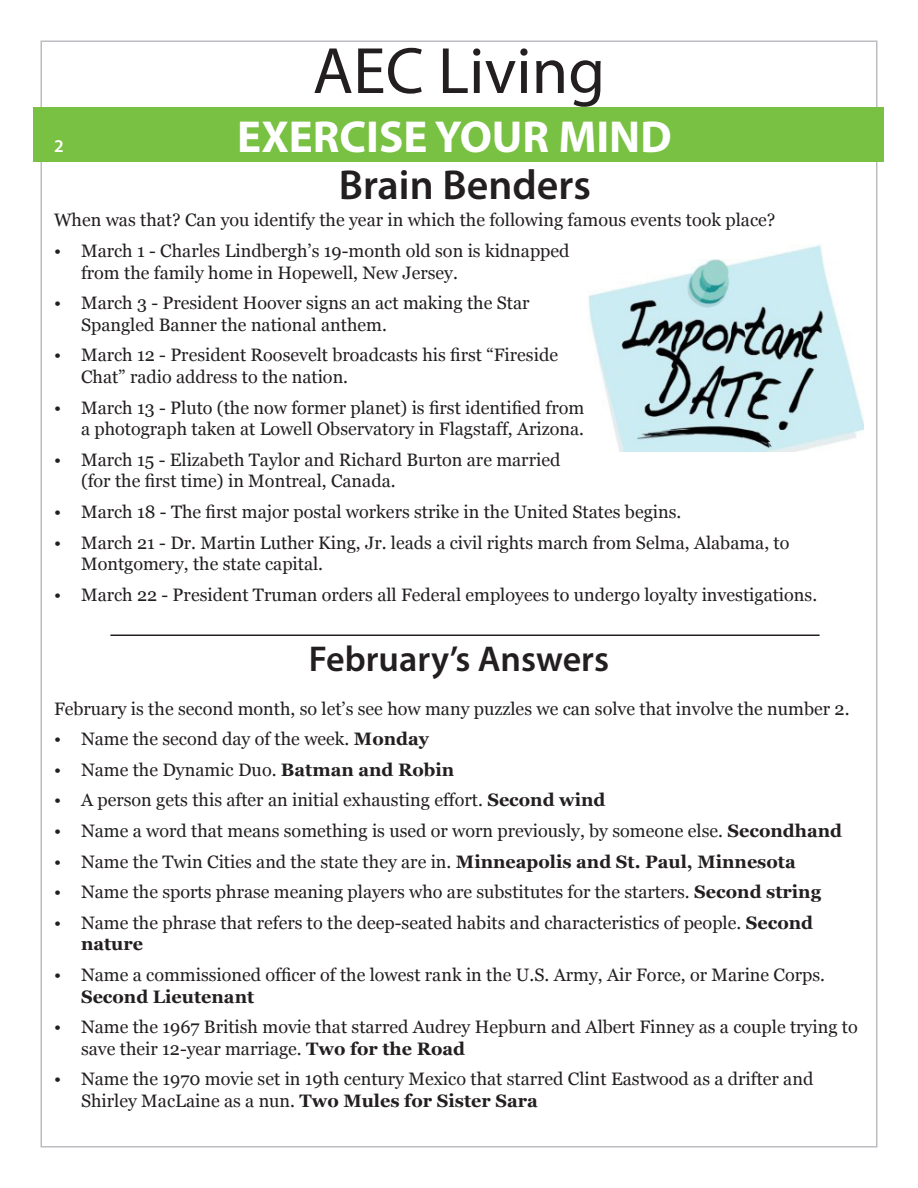
<style>
.page{position:relative;width:918px;height:1188px;background:#fff}
.page>*{position:absolute;margin:0;border:0;box-sizing:border-box;transform-origin:0 0}
.t1{font:66px "Myriad Pro";color:#231f20}
.t2{font:700 45px "Myriad Pro";color:#fff}
.t3{font:600 42px "Myriad Pro";color:#231f20}
.t4{font:600 36px "Myriad Pro";color:#231f20}
.t5{font:18px/21.6px "Georgia";color:#231f20}
.t6{font:600 18px "Myriad Pro";color:#fff}
.s1{font-weight:700}
</style>
<div class="page">
<div style="left:34px;top:108px;width:850px;height:54px;background:#79c142"></div>
<hr style="left:110px;top:634px;width:710px;height:2px;background:#231f20">
<img style="left:588px;top:244px;width:276px;height:208px">
<p class="t1" style="left:313px;top:30px;width:294px">AEC Living</p>
<p class="t2" style="left:237px;top:107px;width:436px">EXERCISE YOUR MIND</p>
<p class="t3" style="left:339px;top:158px;width:254px">Brain Benders</p>
<p class="t5" style="left:54px;top:210px;width:723px">When was that? Can you identify the year in which the following famous events took place?</p>
<p class="t5" style="left:81px;top:240px;width:490px;text-indent:-27px">• March 1 - Charles Lindbergh’s 19-month old son is kidnapped from the family home in Hopewell, New Jersey.</p>
<p class="t5" style="left:81px;top:293px;width:450px;text-indent:-27px">• March 3 - President Hoover signs an act making the Star<br>Spangled Banner the national anthem.</p>
<p class="t5" style="left:81px;top:345px;width:479px;text-indent:-27px">• March 12 - President Roosevelt broadcasts his first “Fireside<br>Chat” radio address to the nation.</p>
<p class="t5" style="left:54px;top:397px;width:532px;text-align:right">• March 13 - Pluto (the now former planet) is first identified from a photograph taken at Lowell Observatory in Flagstaff, Arizona.</p>
<p class="t5" style="left:81px;top:449px;width:481px;text-indent:-27px">• March 15 - Elizabeth Taylor and Richard Burton are married (for the first time) in Montreal, Canada.</p>
<p class="t5" style="left:54px;top:501px;width:629px">• March 18 - The first major postal workers strike in the United States begins.</p>
<p class="t5" style="left:81px;top:532px;width:710px;text-indent:-27px">• March 21 - Dr. Martin Luther King, Jr. leads a civil rights march from Selma, Alabama, to<br>Montgomery, the state capital.</p>
<p class="t5" style="left:54px;top:584px;width:765px">• March 22 - President Truman orders all Federal employees to undergo loyalty investigations.</p>
<p class="t6" style="left:54px;top:134px;width:11px">2</p>
<p class="t4" style="left:309px;top:636px;width:302px">February’s Answers</p>
<p class="t5" style="left:54px;top:698px;width:797px">February is the second month, so let’s see how many puzzles we can solve that involve the number 2.</p>
<p class="t5" style="left:54px;top:729px;width:376px">• Name the second day of the week. <span class="s1">Monday</span></p>
<p class="t5" style="left:54px;top:759px;width:402px">• Name the Dynamic Duo. <span class="s1">Batman and Robin</span></p>
<p class="t5" style="left:54px;top:790px;width:553px">• A person gets this after an initial exhausting effort. <span class="s1">Second wind</span></p>
<p class="t5" style="left:54px;top:820px;width:790px">• Name a word that means something is used or worn previously, by someone else. <span class="s1">Secondhand</span></p>
<p class="t5" style="left:54px;top:851px;width:743px">• Name the Twin Cities and the state they are in. <span class="s1">Minneapolis and St. Paul, Minnesota</span></p>
<p class="t5" style="left:54px;top:882px;width:769px">• Name the sports phrase meaning players who are substitutes for the starters. <span class="s1">Second string</span></p>
<p class="t5" style="left:81px;top:912px;width:734px;text-indent:-27px">• Name the phrase that refers to the deep-seated habits and characteristics of people. <span class="s1">Second nature</span></p>
<p class="t5" style="left:81px;top:964px;width:746px;text-indent:-27px">• Name a commissioned officer of the lowest rank in the U.S. Army, Air Force, or Marine Corps.<br><span class="s1">Second Lieutenant</span></p>
<p class="t5" style="left:81px;top:1017px;width:778px;text-indent:-27px">• Name the 1967 British movie that starred Audrey Hepburn and Albert Finney as a couple trying to save their 12-year marriage. <span class="s1">Two for the Road</span></p>
<p class="t5" style="left:81px;top:1069px;width:734px;text-indent:-27px">• Name the 1970 movie set in 19th century Mexico that starred Clint Eastwood as a drifter and<br>Shirley MacLaine as a nun. <span class="s1">Two Mules for Sister Sara</span></p>
</div>
